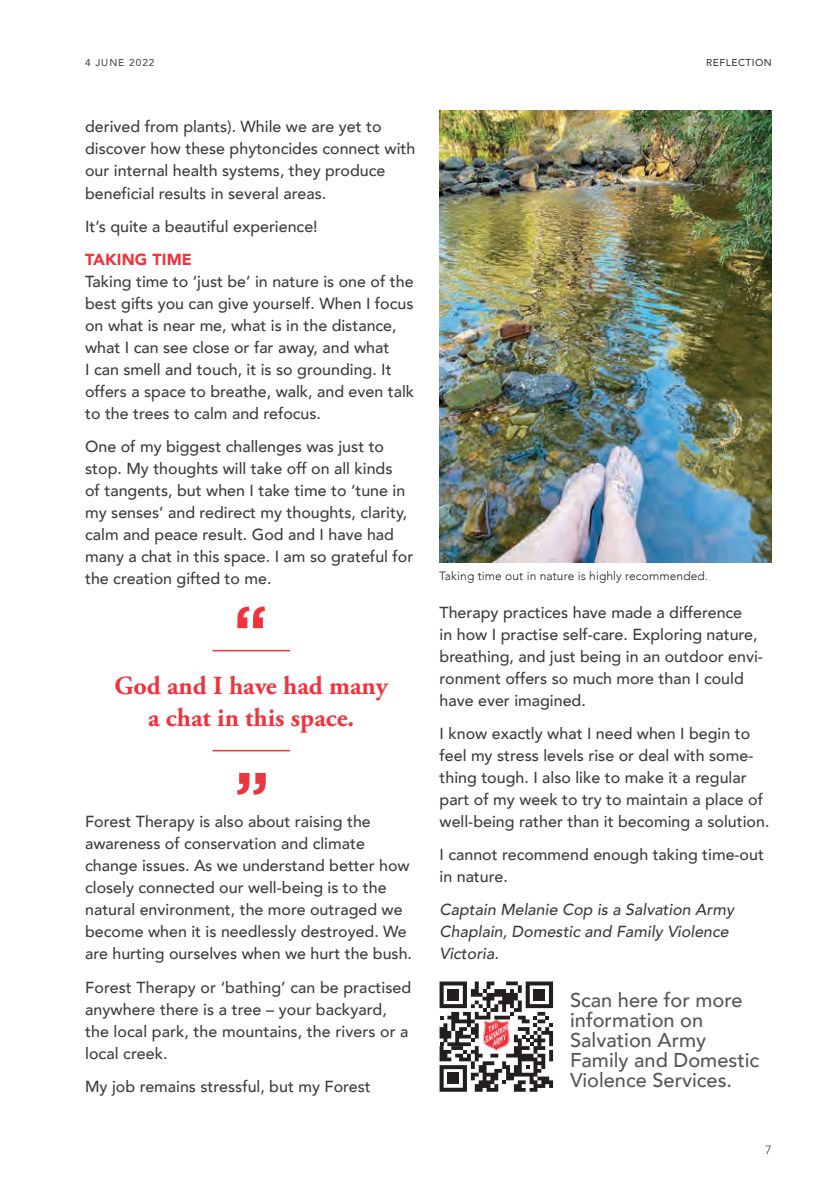
<style>
.page{position:relative;width:840px;height:1191px;background:#fff}
.page>*{position:absolute;margin:0;border:0;box-sizing:border-box;transform-origin:0 0}
.Pull_Quote_-_Grey{font:700 26px/32px "Adobe Garamond Pro";color:#ee343d;text-align:center}
.Salvos_Subhead_no_ba{font:500 20px/20px "Avenir";color:#57585a}
.Salvos_Body{font:500 16px/22px "Avenir";color:#3e3e3f}
.Writer_Info_at_the{font:italic 500 16px/22px "Avenir";color:#3e3e3f}
.Intext_Subhead{font:900 16px "Avenir";letter-spacing:.01em;color:#ee343d}
.Image_Caption{font:300 12px "Avenir";letter-spacing:.01em;color:#231f20}
.t1{font:12px "Avenir";color:#4b4c4d}
.Page_name_-_Right{font:500 10px "Avenir";letter-spacing:.05em;color:#3e3e3f}
.t2{font:500 10px "Avenir";letter-spacing:.1em;color:#4b4c4d}
</style>
<div class="page">
<svg style="left:237px;top:773px;width:28px;height:21px"></svg>
<hr style="left:212px;top:750px;width:78px;height:1px;background:#ee343d">
<hr style="left:212px;top:650px;width:78px;height:1px;background:#ee343d">
<svg style="left:237px;top:606px;width:28px;height:22px"></svg>
<img style="left:439px;top:110px;width:332px;height:452px">
<svg style="left:439px;top:981px;width:113px;height:110px"></svg>
<div style="left:447px;top:989px;width:12px;height:11px;background:#231f20"></div>
<div style="left:533px;top:989px;width:12px;height:11px;background:#231f20"></div>
<div style="left:447px;top:1072px;width:12px;height:12px;background:#231f20"></div>
<p class="t2" style="left:85px;top:54px;width:33px">4 June</p>
<p class="t2" style="left:129px;top:54px;width:27px">2022</p>
<p class="Salvos_Body" style="left:85px;top:115px;width:331px">derived from plants). While we are yet to discover how these phytoncides connect with our internal health systems, they produce beneficial results in several areas.</p>
<p class="Salvos_Body" style="left:85px;top:214px;width:234px">It’s quite a beautiful experience!</p>
<p class="Intext_Subhead" style="left:85px;top:245px;width:108px">TAKING TIME</p>
<p class="Salvos_Body" style="left:85px;top:269px;width:330px">Taking time to ‘just be’ in nature is one of the best gifts you can give yourself. When I focus on what is near me, what is in the distance, what I can see close or far away, and what<br>I can smell and touch, it is so grounding. It offers a space to breathe, walk, and even talk to the trees to calm and refocus.</p>
<p class="Salvos_Body" style="left:85px;top:435px;width:329px">One of my biggest challenges was just to stop. My thoughts will take off on all kinds<br>of tangents, but when I take time to ‘tune in my senses’ and redirect my thoughts, clarity, calm and peace result. God and I have had many a chat in this space. I am so grateful for the creation gifted to me.</p>
<p class="Pull_Quote_-_Grey" style="left:114px;top:670px;width:275px">God and I have had many a chat in this space.</p>
<p class="Salvos_Body" style="left:85px;top:809px;width:328px">Forest Therapy is also about raising the awareness of conservation and climate change issues. As we understand better how closely connected our well-being is to the natural environment, the more outraged we become when it is needlessly destroyed. We are hurting ourselves when we hurt the bush.</p>
<p class="Salvos_Body" style="left:85px;top:975px;width:327px">Forest Therapy or ‘bathing’ can be practised anywhere there is a tree – your backyard, the local park, the mountains, the rivers or a local creek.</p>
<p class="Salvos_Body" style="left:85px;top:1074px;width:287px">My job remains stressful, but my Forest</p>
<p class="Page_name_-_Right" style="left:705px;top:54px;width:67px">REFLECTION</p>
<p class="Image_Caption" style="left:439px;top:569px;width:270px">Taking time out in nature is highly recommended.</p>
<p class="Salvos_Body" style="left:439px;top:600px;width:325px">Therapy practices have made a difference<br>in how I practise self-care. Exploring nature, breathing, and just being in an outdoor envi&shy;ronment offers so much more than I could have ever imagined.</p>
<p class="Salvos_Body" style="left:439px;top:721px;width:331px">I know exactly what I need when I begin to feel my stress levels rise or deal with some&shy;thing tough. I also like to make it a regular part of my week to try to maintain a place of well-being rather than it becoming a solution.</p>
<p class="Salvos_Body" style="left:439px;top:842px;width:326px">I cannot recommend enough taking time-out in nature.</p>
<p class="Writer_Info_at_the" style="left:439px;top:899px;width:296px">Captain Melanie Cop is a Salvation Army<br>Chaplain, Domestic and Family Violence<br>Victoria.</p>
<p class="Salvos_Subhead_no_ba" style="left:569px;top:988px;width:190px">Scan here for more information on<br>Salvation Army<br>Family and Domestic<br>Violence Services.</p>
<p class="t1" style="left:764px;top:1142px;width:8px">7</p>
</div>
